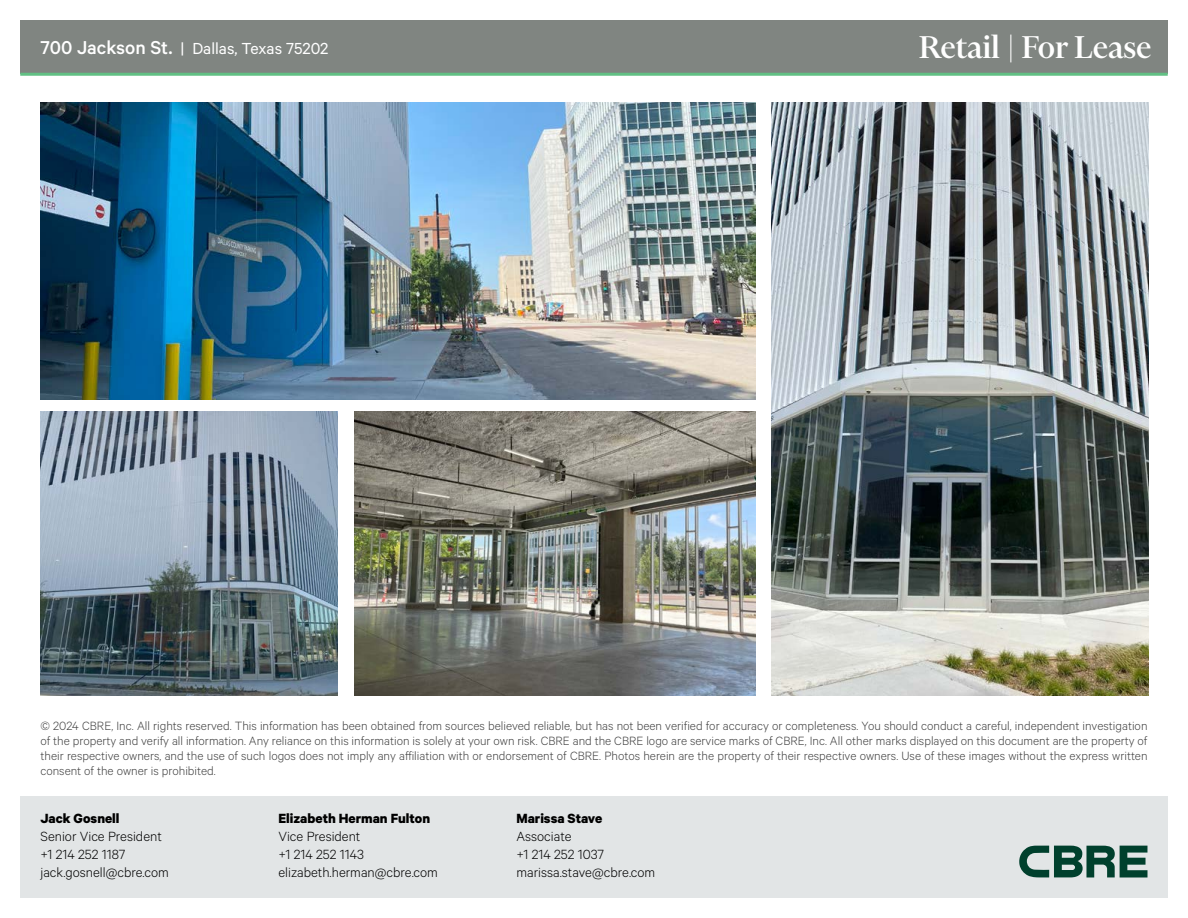
<style>
.page{position:relative;width:1188px;height:918px;background:#fff}
.page>*{position:absolute;margin:0;border:0;box-sizing:border-box;transform-origin:0 0}
.t1{font:500 36px "Financier Display";color:#fff}
.t2{font:18px "Calibre";color:#fff}
.t3{font:300 15px/18px "Calibre";color:#000}
.t4{font:700 15px "Calibre";color:#000}
.t5{font:300 13.5px/15px "Calibre";color:#000;text-align:justify}
.s1{font-weight:500;font-size:21px}
</style>
<div class="page">
<img style="left:40px;top:412px;width:298px;height:283px">
<img style="left:771px;top:103px;width:378px;height:593px">
<img style="left:354px;top:412px;width:402px;height:283px">
<img style="left:40px;top:103px;width:716px;height:297px">
<div style="left:20px;top:20px;width:1148px;height:54px;background:#808581"></div>
<hr style="left:20px;top:73px;width:1148px;height:3px;background:#62c084">
<div style="left:20px;top:796px;width:1148px;height:102px;background:#e2e5e6"></div>
<svg style="left:1019px;top:846px;width:129px;height:31px"></svg>
<h2 class="t2" style="left:40px;top:38px;width:290px"><span class="s1">700 Jackson St.</span> | Dallas, Texas 75202</h2>
<h1 class="t1" style="left:919px;top:28px;width:234px">Retail | For Lease</h1>
<p class="t5" style="left:40px;top:717px;width:1109px">© 2024 CBRE, Inc. All rights reserved. This information has been obtained from sources believed reliable, but has not been verified for accuracy or completeness. You should conduct a careful, independent investigation of the property and verify all information. Any reliance on this information is solely at your own risk. CBRE and the CBRE logo are service marks of CBRE, Inc. All other marks displayed on this document are the property of their respective owners, and the use of such logos does not imply any affiliation with or endorsement of CBRE. Photos herein are the property of their respective owners. Use of these images without the express written consent of the owner is prohibited.</p>
<p class="t4" style="left:40px;top:809px;width:81px">Jack Gosnell</p>
<p class="t3" style="left:40px;top:827px;width:130px">Senior Vice President +1 214 252 1187 jack.gosnell@cbre.com</p>
<p class="t4" style="left:278px;top:809px;width:153px">Elizabeth Herman Fulton</p>
<p class="t3" style="left:278px;top:827px;width:161px">Vice President<br>+1 214 252 1143 elizabeth.herman@cbre.com</p>
<p class="t4" style="left:516px;top:809px;width:87px">Marissa Stave</p>
<p class="t3" style="left:516px;top:827px;width:140px">Associate<br>+1 214 252 1037 marissa.stave@cbre.com</p>
</div>
